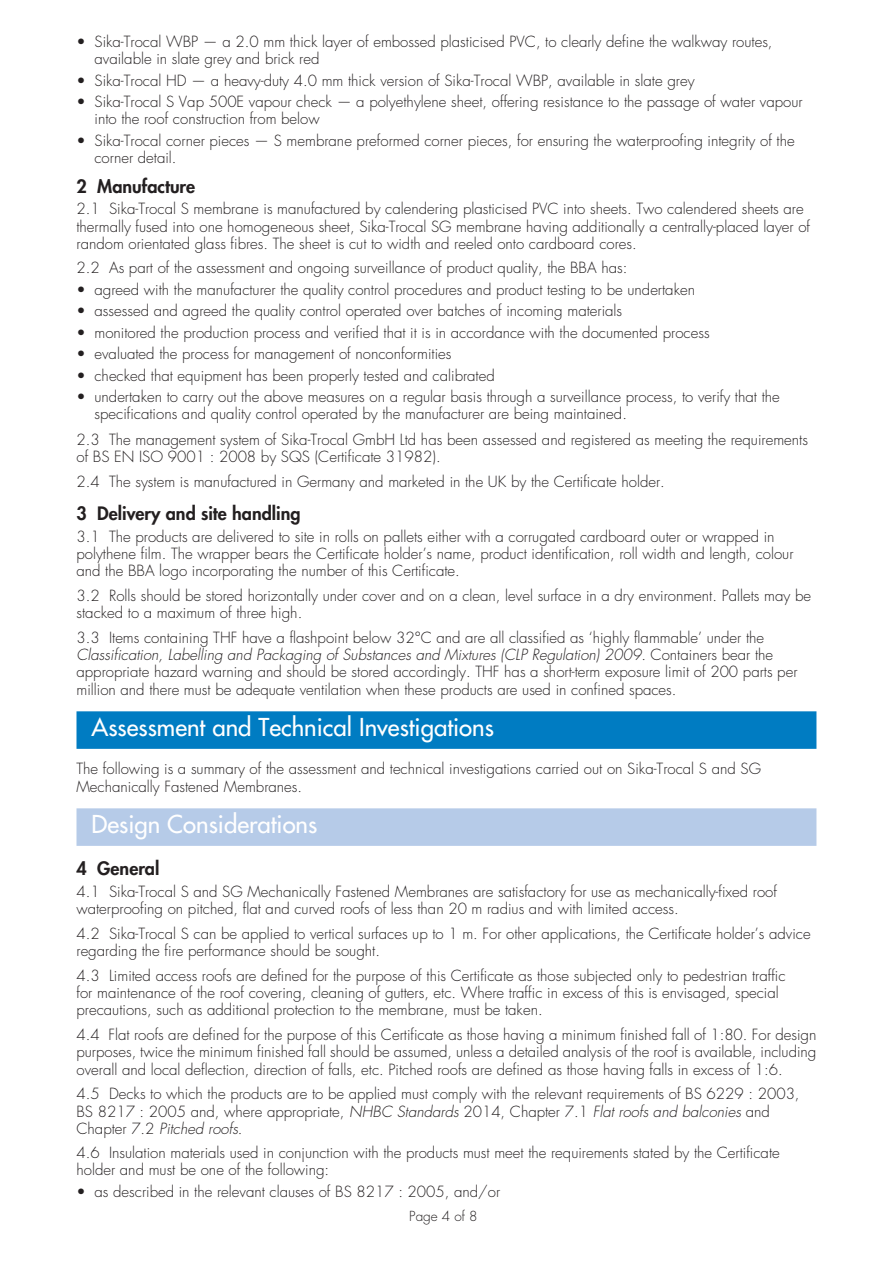
<style>
.page{position:relative;width:893px;height:1263px;background:#fff}
.page>*{position:absolute;margin:0;border:0;box-sizing:border-box;transform-origin:0 0}
.t1{font:24px "Futura";color:#fff}
.t2{font:800 18px "Futura";color:#231f20}
.t3{font:300 15px/17.2px "Futura";color:#231f20}
.t4{font:300 13.5px "Futura";color:#231f20}
.s1{font-style:italic}
</style>
<div class="page">
<div style="left:76px;top:711px;width:740px;height:38px;background:#007cc2"></div>
<div style="left:76px;top:808px;width:740px;height:38px;background:#b6cbe8"></div>
<p class="t3" style="left:94px;top:34px;width:680px;text-indent:-18px">• Sika-Trocal WBP — a 2.0 mm thick layer of embossed plasticised PVC, to clearly define the walkway routes, available in slate grey and brick red</p>
<p class="t3" style="left:76px;top:72px;width:620px">• Sika-Trocal HD — a heavy-duty 4.0 mm thick version of Sika-Trocal WBP, available in slate grey</p>
<p class="t3" style="left:94px;top:94px;width:710px;text-indent:-18px">• Sika-Trocal S Vap 500E vapour check — a polyethylene sheet, offering resistance to the passage of water vapour into the roof construction from below</p>
<p class="t3" style="left:94px;top:132px;width:702px;text-indent:-18px">• Sika-Trocal corner pieces — S membrane preformed corner pieces, for ensuring the waterproofing integrity of the corner detail.</p>
<p class="t2" style="left:76px;top:175px;width:120px">2 Manufacture</p>
<p class="t3" style="left:76px;top:201px;width:735px">2.1 Sika-Trocal S membrane is manufactured by calendering plasticised PVC into sheets. Two calendered sheets are thermally fused into one homogeneous sheet, Sika-Trocal SG membrane having additionally a centrally-placed layer of random orientated glass fibres. The sheet is cut to width and reeled onto cardboard cores.</p>
<p class="t3" style="left:76px;top:260px;width:552px">2.2 As part of the assessment and ongoing surveillance of product quality, the BBA has:</p>
<p class="t3" style="left:76px;top:281px;width:620px">• agreed with the manufacturer the quality control procedures and product testing to be undertaken</p>
<p class="t3" style="left:76px;top:303px;width:547px">• assessed and agreed the quality control operated over batches of incoming materials</p>
<p class="t3" style="left:76px;top:324px;width:635px">• monitored the production process and verified that it is in accordance with the documented process</p>
<p class="t3" style="left:76px;top:345px;width:376px">• evaluated the process for management of nonconformities</p>
<p class="t3" style="left:76px;top:367px;width:420px">• checked that equipment has been properly tested and calibrated</p>
<p class="t3" style="left:94px;top:389px;width:687px;text-indent:-18px">• undertaken to carry out the above measures on a regular basis through a surveillance process, to verify that the specifications and quality control operated by the manufacturer are being maintained.</p>
<p class="t3" style="left:76px;top:431px;width:733px">2.3 The management system of Sika-Trocal GmbH Ltd has been assessed and registered as meeting the requirements of BS EN ISO 9001 : 2008 by SQS (Certificate 31982).</p>
<p class="t3" style="left:76px;top:473px;width:590px">2.4 The system is manufactured in Germany and marketed in the UK by the Certificate holder.</p>
<p class="t2" style="left:76px;top:502px;width:226px">3 Delivery and site handling</p>
<p class="t3" style="left:76px;top:528px;width:719px">3.1 The products are delivered to site in rolls on pallets either with a corrugated cardboard outer or wrapped in polythene film. The wrapper bears the Certificate holder’s name, product identification, roll width and length, colour and the BBA logo incorporating the number of this Certificate.</p>
<p class="t3" style="left:76px;top:587px;width:736px">3.2 Rolls should be stored horizontally under cover and on a clean, level surface in a dry environment. Pallets may be stacked to a maximum of three high.</p>
<p class="t3" style="left:76px;top:629px;width:722px">3.3 Items containing THF have a flashpoint below 32°C and are all classified as ‘highly flammable’ under the <span class="s1">Classification, Labelling and Packaging of Substances and Mixtures (CLP Regulation) 2009</span>. Containers bear the appropriate hazard warning and should be stored accordingly. THF has a short-term exposure limit of 200 parts per million and there must be adequate ventilation when these products are used in confined spaces.</p>
<h1 class="t1" style="left:91px;top:712px;width:404px">Assessment and Technical Investigations</h1>
<p class="t3" style="left:76px;top:761px;width:686px">The following is a summary of the assessment and technical investigations carried out on Sika-Trocal S and SG<br>Mechanically Fastened Membranes.</p>
<h1 class="t1" style="left:91px;top:809px;width:227px">Design Considerations</h1>
<p class="t2" style="left:76px;top:857px;width:84px">4 General</p>
<p class="t3" style="left:76px;top:883px;width:702px">4.1 Sika-Trocal S and SG Mechanically Fastened Membranes are satisfactory for use as mechanically-fixed roof waterproofing on pitched, flat and curved roofs of less than 20 m radius and with limited access.</p>
<p class="t3" style="left:76px;top:925px;width:736px">4.2 Sika-Trocal S can be applied to vertical surfaces up to 1 m. For other applications, the Certificate holder’s advice regarding the fire performance should be sought.</p>
<p class="t3" style="left:76px;top:967px;width:711px">4.3 Limited access roofs are defined for the purpose of this Certificate as those subjected only to pedestrian traffic for maintenance of the roof covering, cleaning of gutters, etc. Where traffic in excess of this is envisaged, special precautions, such as additional protection to the membrane, must be taken.</p>
<p class="t3" style="left:76px;top:1026px;width:741px;text-align:justify">4.4 Flat roofs are defined for the purpose of this Certificate as those having a minimum finished fall of 1:80. For design purposes, twice the minimum finished fall should be assumed, unless a detailed analysis of the roof is available, including overall and local deflection, direction of falls, etc. Pitched roofs are defined as those having falls in excess of 1:6.</p>
<p class="t3" style="left:76px;top:1086px;width:725px">4.5 Decks to which the products are to be applied must comply with the relevant requirements of BS 6229 : 2003,<br>BS 8217 : 2005 and, where appropriate, <span class="s1">NHBC Standards</span> 2014, Chapter 7.1 <span class="s1">Flat roofs and balconies</span> and<br>Chapter 7.2 <span class="s1">Pitched roofs</span>.</p>
<p class="t3" style="left:76px;top:1145px;width:705px">4.6 Insulation materials used in conjunction with the products must meet the requirements stated by the Certificate holder and must be one of the following:</p>
<p class="t3" style="left:76px;top:1183px;width:425px">• as described in the relevant clauses of BS 8217 : 2005, and/or</p>
<p class="t4" style="left:409px;top:1208px;width:70px">Page 4 of 8</p>
</div>
